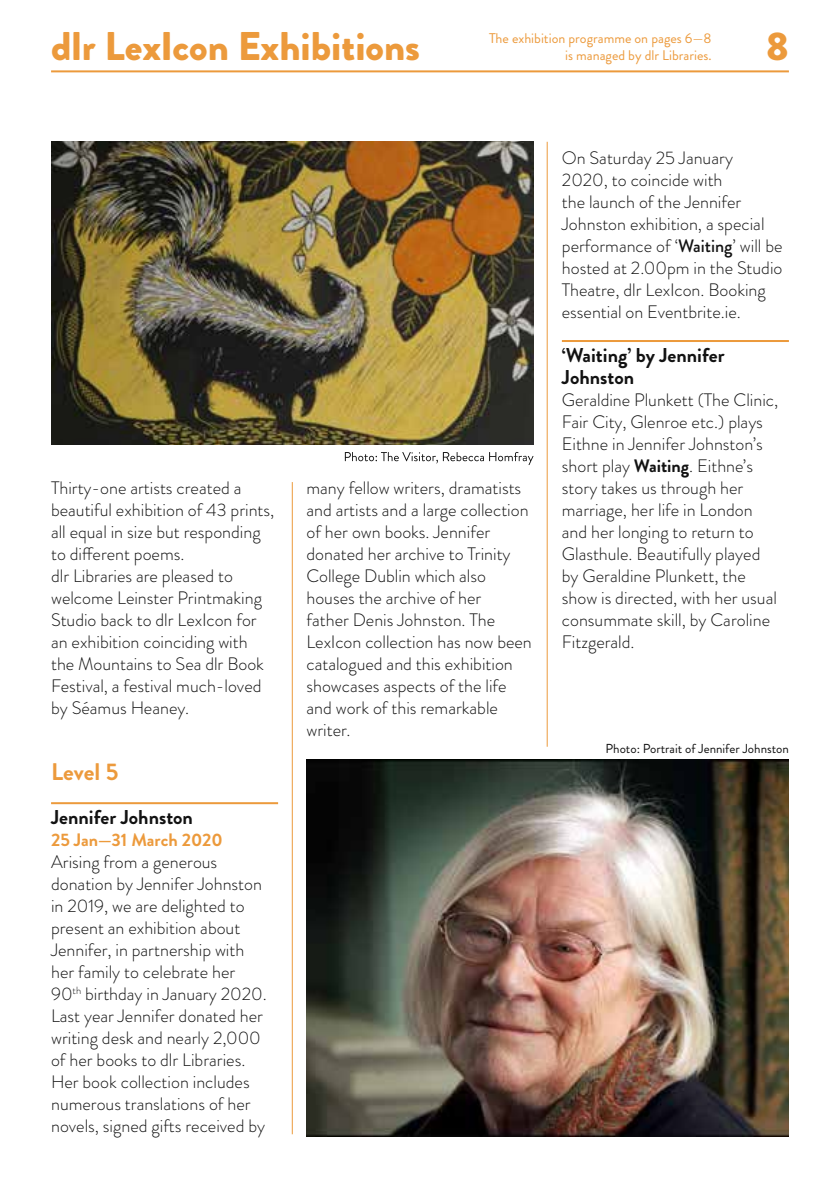
<style>
.page{position:relative;width:840px;height:1191px;background:#fff}
.page>*{position:absolute;margin:0;border:0;box-sizing:border-box;transform-origin:0 0}
.t1{font:900 40px "Brandon Grotesque";color:#ec9a3c}
.t2{font:700 24px "Brandon Grotesque";color:#ec9a3c}
.t3{font:700 20px/22px "Brandon Grotesque";color:#121212}
.t4{font:300 18px/22px "Brandon Grotesque";color:#121212}
.t5{font:700 18px "Brandon Grotesque";color:#ec9a3c}
.t6{font:14px/16.8px "Brandon Grotesque";color:#ec9a3c;text-align:right}
.t7{font:13px "Brandon Grotesque";color:#121212}
.s1{font-weight:500}
.s2{font-weight:700}
</style>
<div class="page">
<hr style="left:51px;top:70px;width:737px;height:2px;background:#ec9a3c">
<hr style="left:291px;top:482px;width:1px;height:652px;background:#ec9a3c">
<hr style="left:546px;top:142px;width:1px;height:604px;background:#ec9a3c">
<hr style="left:51px;top:802px;width:227px;height:2px;background:#ec9a3c">
<hr style="left:561px;top:340px;width:227px;height:2px;background:#ec9a3c">
<img style="left:51px;top:142px;width:482px;height:302px">
<svg style="left:344px;top:452px;width:189px;height:13px"></svg>
<img style="left:306px;top:760px;width:482px;height:376px">
<h1 class="t1" style="left:51px;top:17px;width:370px">dlr LexIcon Exhibitions</h1>
<h1 class="t1" style="left:765px;top:17px;width:24px">8</h1>
<p class="t6" style="left:489px;top:30px;width:224px">The exhibition programme on pages 6—8 is managed by dlr Libraries.</p>
<p class="t4" style="left:51px;top:477px;width:225px">Thirty-one artists created a beautiful exhibition of 43 prints, all equal in size but responding to different poems.<br>dlr Libraries are pleased to welcome Leinster Printmaking<br>Studio back to dlr LexIcon for an exhibition coinciding with the Mountains to Sea dlr Book<br>Festival, a festival much-loved by Séamus Heaney.</p>
<h2 class="t2" style="left:51px;top:755px;width:69px">Level 5</h2>
<p class="t3" style="left:51px;top:806px;width:143px">Jennifer Johnston</p>
<p class="t5" style="left:51px;top:827px;width:173px">25 Jan—31 March 2020</p>
<p class="t4" style="left:51px;top:851px;width:217px">Arising from a generous donation by Jennifer Johnston in 2019, we are delighted to present an exhibition about<br>Jennifer, in partnership with her family to celebrate her<br>90<sup>th</sup> birthday in January 2020.<br>Last year Jennifer donated her writing desk and nearly 2,000 of her books to dlr Libraries.<br>Her book collection includes numerous translations of her novels, signed gifts received by</p>
<p class="t4" style="left:306px;top:477px;width:227px">many fellow writers, dramatists and artists and a large collection of her own books. Jennifer donated her archive to Trinity<br>College Dublin which also houses the archive of her<br>father Denis Johnston. The<br>LexIcon collection has now been catalogued and this exhibition showcases aspects of the life and work of this remarkable writer.</p>
<p class="t4" style="left:561px;top:147px;width:222px">On Saturday 25 January<br>2020, to coincide with<br>the launch of the Jennifer<br>Johnston exhibition, a special performance of ‘<span class="s1">Waiting</span>’ will be hosted at 2.00pm in the Studio<br>Theatre, dlr LexIcon. Booking essential on Eventbrite.ie.</p>
<p class="t3" style="left:561px;top:344px;width:164px">‘Waiting’ by Jennifer<br>Johnston</p>
<p class="t4" style="left:561px;top:389px;width:218px">Geraldine Plunkett (The Clinic,<br>Fair City, Glenroe etc.) plays<br>Eithne in Jennifer Johnston’s short play <span class="s2">Waiting</span>. Eithne’s story takes us through her marriage, her life in London and her longing to return to<br>Glasthule. Beautifully played by Geraldine Plunkett, the show is directed, with her usual consummate skill, by Caroline<br>Fitzgerald.</p>
<p class="t7" style="left:605px;top:739px;width:185px">Photo: Portrait of Jennifer Johnston</p>
</div>
